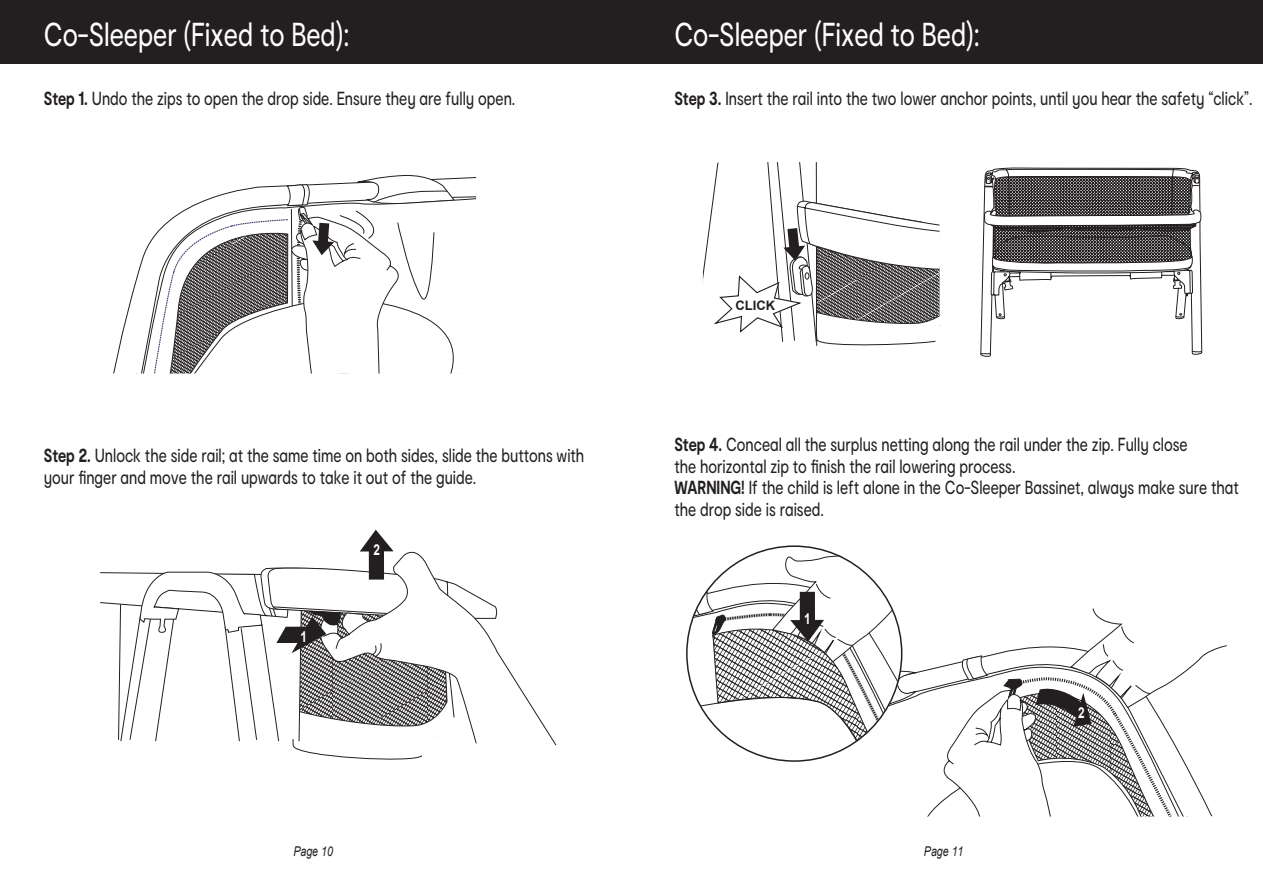
<style>
.page{position:relative;width:1263px;height:893px;background:#fff}
.page>*{position:absolute;margin:0;border:0;box-sizing:border-box;transform-origin:0 0}
.t1{font:31.5px "Anko Moderat";color:#fff;scale:.79 1}
.t2{font:18px/21.6px "Anko Moderat";color:#231f20;scale:.79 1}
.t3{font:700 15px "Arial";color:#fff;scale:.79 1}
.t4{font:italic 13.5px "Arial";color:#231f20;scale:.79 1}
.t5{font:700 13.05px "Arial";color:#231f20}
.s1{font-weight:700}
</style>
<div class="page">
<svg style="left:498px;top:652px;width:59px;height:94px"></svg>
<div style="left:0;top:0;width:1263px;height:64px;background:#231f20"></div>
<svg style="left:139px;top:238px;width:13px;height:135px"></svg>
<svg style="left:152px;top:174px;width:324px;height:199px"></svg>
<svg style="left:100px;top:530px;width:398px;height:230px"></svg>
<svg style="left:703px;top:162px;width:236px;height:184px"></svg>
<svg style="left:687px;top:548px;width:540px;height:268px"></svg>
<svg style="left:994px;top:167px;width:194px;height:2px"></svg>
<svg style="left:980px;top:169px;width:222px;height:188px"></svg>
<h1 class="t1" style="left:44px;top:14px;width:388px">Co-Sleeper (Fixed to Bed):</h1>
<p class="t2" style="left:44px;top:88px;width:598px"><span class="s1">Step 1.</span> Undo the zips to open the drop side. Ensure they are fully open.</p>
<p class="t2" style="left:44px;top:445px;width:686px"><span class="s1">Step 2.</span> Unlock the side rail; at the same time on both sides, slide the buttons with your finger and move the rail upwards to take it out of the guide.</p>
<p class="t3" style="left:300px;top:626px;width:10px">1</p>
<p class="t3" style="left:373px;top:539px;width:10px">2</p>
<p class="t4" style="left:293px;top:842px;width:52px">Page 10</p>
<h1 class="t1" style="left:674px;top:14px;width:388px">Co-Sleeper (Fixed to Bed):</h1>
<p class="t2" style="left:674px;top:88px;width:733px"><span class="s1">Step 3.</span> Insert the rail into the two lower anchor points, until you hear the safety “click”.</p>
<p class="t5" style="left:735px;top:296px;width:41px">CLICK</p>
<p class="t2" style="left:674px;top:434px;width:716px"><span class="s1">Step 4.</span> Conceal all the surplus netting along the rail under the zip. Fully close<br>the horizontal zip to finish the rail lowering process.<br><span class="s1">WARNING!</span> If the child is left alone in the Co-Sleeper Bassinet, always make sure that the drop side is raised.</p>
<p class="t3" style="left:804px;top:608px;width:10px">1</p>
<p class="t4" style="left:924px;top:842px;width:52px">Page 11</p>
<p class="t3" style="left:1078px;top:702px;width:10px">2</p>
</div>
